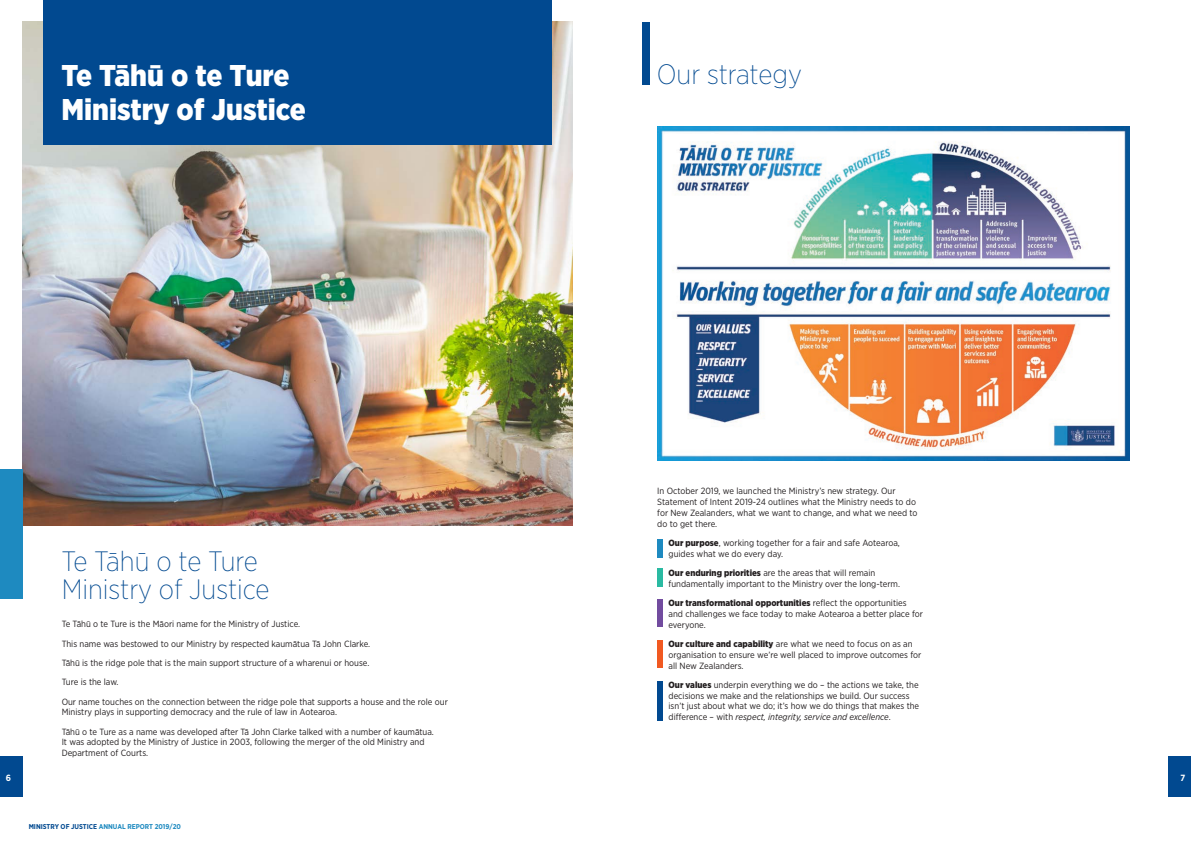
<style>
.page{position:relative;width:1191px;height:842px;background:#fff}
.page>*{position:absolute;margin:0;border:0;box-sizing:border-box;transform-origin:0 0}
.Heading_1{font:900 30px/34px "Gotham Narrow";color:#fff}
.Heading_1a{font:200 28px "Gotham Narrow";color:#014990}
.Body_text{font:9px/10.8px "Gotham Narrow";color:#231f20}
.t1{font:700 9px "Gotham Narrow";color:#fff}
.t2{font:700 7px "Gotham Narrow";color:#1e8ac0}
.s1{font-weight:900}
.s2{font-style:italic}
.s3{color:#014990}
</style>
<div class="page">
<img style="left:23px;top:22px;width:550px;height:503px">
<div style="left:0;top:469px;width:23px;height:130px;background:#1e8ac0"></div>
<div style="left:43px;top:0;width:508px;height:145px;background:#014990"></div>
<div style="left:657px;top:539px;width:6px;height:18px;background:#1e8ac0"></div>
<div style="left:657px;top:568px;width:6px;height:19px;background:#2abaa2"></div>
<div style="left:657px;top:599px;width:6px;height:28px;background:#724c9f"></div>
<div style="left:657px;top:640px;width:6px;height:28px;background:#f15921"></div>
<div style="left:657px;top:681px;width:6px;height:40px;background:#014990"></div>
<div style="left:642px;top:23px;width:7px;height:62px;background:#014990"></div>
<img style="left:657px;top:127px;width:472px;height:333px">
<div style="left:0;top:756px;width:23px;height:41px;background:#014990"></div>
<div style="left:1168px;top:756px;width:23px;height:41px;background:#014990"></div>
<p class="Heading_1" style="left:61px;top:58px;width:246px">Te Tāhū o te Ture<br>Ministry of Justice</p>
<p class="Heading_1a" style="left:62px;top:544px;width:198px">Te Tāhū o te Ture</p>
<p class="Heading_1a" style="left:62px;top:572px;width:209px">Ministry of Justice</p>
<p class="Body_text" style="left:62px;top:618px;width:240px">Te Tāhū o te Ture is the Māori name for the Ministry of Justice.</p>
<p class="Body_text" style="left:62px;top:638px;width:310px">This name was bestowed to our Ministry by respected kaumātua Tā John Clarke.</p>
<p class="Body_text" style="left:62px;top:657px;width:309px">Tāhū is the ridge pole that is the main support structure of a wharenui or house.</p>
<p class="Body_text" style="left:62px;top:676px;width:58px">Ture is the law.</p>
<p class="Body_text" style="left:62px;top:696px;width:388px">Our name touches on the connection between the ridge pole that supports a house and the role our<br>Ministry plays in supporting democracy and the rule of law in Aotearoa.</p>
<p class="Body_text" style="left:62px;top:726px;width:374px">Tāhū o te Ture as a name was developed after Tā John Clarke talked with a number of kaumātua.<br>It was adopted by the Ministry of Justice in 2003, following the merger of the old Ministry and<br>Department of Courts.</p>
<p class="Heading_1a" style="left:657px;top:57px;width:146px">Our strategy</p>
<p class="Body_text" style="left:657px;top:485px;width:262px">In October 2019, we launched the Ministry’s new strategy. Our Statement of Intent 2019-24 outlines what the Ministry needs to do for New Zealanders, what we want to change, and what we need to do to get there.</p>
<p class="Body_text" style="left:668px;top:537px;width:233px"><span class="s1">Our purpose</span>, working together for a fair and safe Aotearoa, guides what we do every day.</p>
<p class="Body_text" style="left:668px;top:567px;width:233px"><span class="s1">Our enduring priorities</span> are the areas that will remain fundamentally important to the Ministry over the long-term.</p>
<p class="Body_text" style="left:668px;top:597px;width:256px"><span class="s1">Our transformational opportunities</span> reflect the opportunities and challenges we face today to make Aotearoa a better place for everyone.</p>
<p class="Body_text" style="left:668px;top:638px;width:254px"><span class="s1">Our culture and capability</span> are what we need to focus on as an organisation to ensure we’re well placed to improve outcomes for all New Zealanders.</p>
<p class="Body_text" style="left:668px;top:679px;width:252px"><span class="s1">Our values</span> underpin everything we do – the actions we take, the decisions we make and the relationships we build. Our success isn’t just about what we do; it’s how we do things that makes the difference – with <span class="s2">respect, integrity, service and excellence</span>.</p>
<p class="t1" style="left:6px;top:772px;width:7px">6</p>
<p class="t1" style="left:1180px;top:772px;width:6px">7</p>
<p class="t2" style="left:29px;top:822px;width:154px"><span class="s3">MINISTRY OF JUSTICE</span> ANNUAL REPORT 2019/20</p>
</div>
